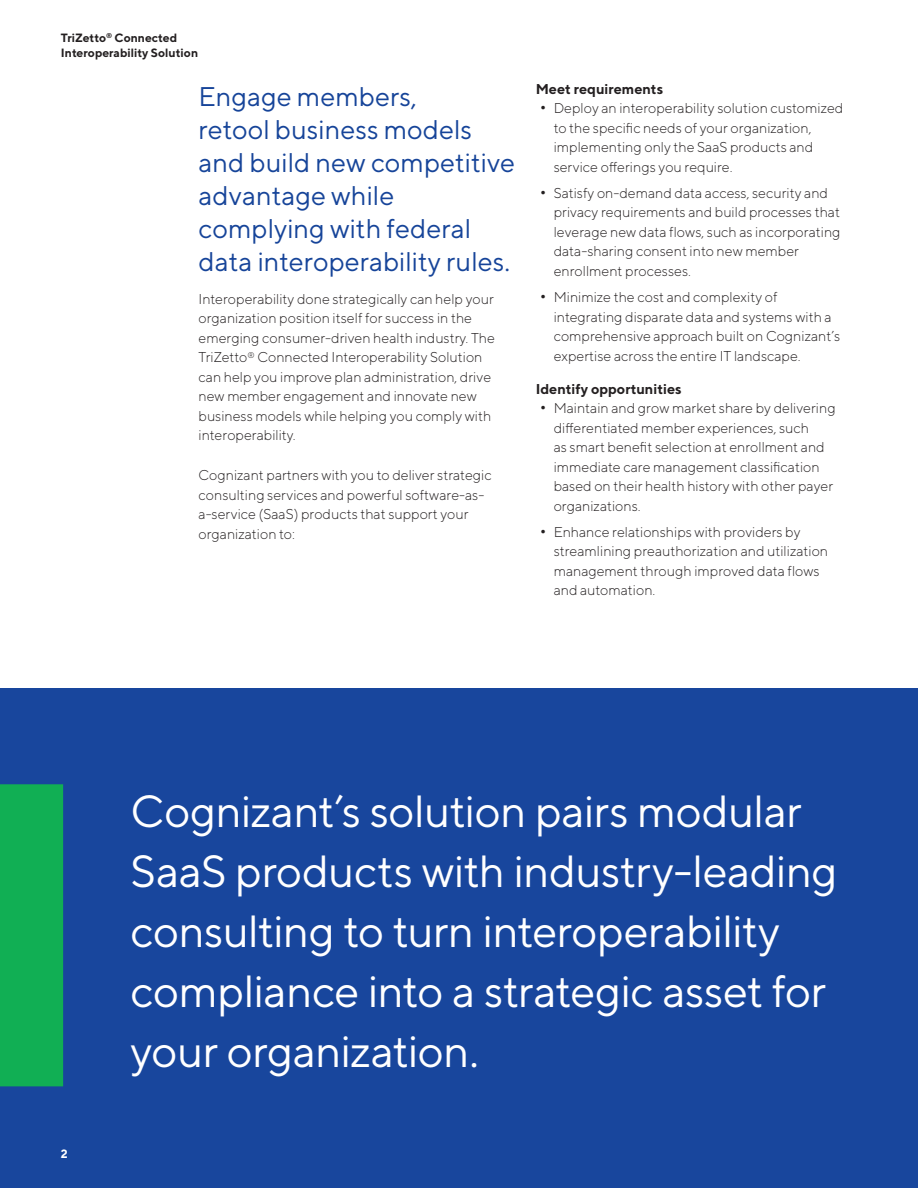
<style>
.page{position:relative;width:918px;height:1188px;background:#fff}
.page>*{position:absolute;margin:0;border:0;box-sizing:border-box;transform-origin:0 0}
.t1{font:45px/60px "TT Norms";letter-spacing:-.015em;color:#fff}
.t2{font:27px/33px "TT Norms";color:#164499}
.t3{font:300 14.25px/19.5px "TT Norms";color:#231f20}
.t4{font:700 14.25px "TT Norms";color:#231f20}
.t5{font:700 12px/15px "TT Norms";color:#231f20}
.t6{font:700 12px "TT Norms";color:#fff}
.s1{font-weight:700}
</style>
<div class="page">
<div style="left:0;top:688px;width:918px;height:500px;background:#18469d"></div>
<div style="left:0;top:784px;width:63px;height:302px;background:#11af54"></div>
<p class="t5" style="left:61px;top:30px;width:139px">TriZetto<sup>®</sup> Connected<br>Interoperability Solution</p>
<h2 class="t2" style="left:199px;top:79px;width:318px">Engage members,<br>retool business models and build new competitive advantage while complying with federal data interoperability rules.</h2>
<p class="t3" style="left:199px;top:289px;width:298px">Interoperability done strategically can help your organization position itself for success in the emerging consumer-driven health industry. The TriZetto<sup>®</sup> Connected Interoperability Solution can help you improve plan administration, drive new member engagement and innovate new business models while helping you comply with interoperability.</p>
<p class="t3" style="left:199px;top:465px;width:295px">Cognizant partners with you to deliver strategic consulting services and powerful software-as&shy;a-service (SaaS) products that support your organization to:</p>
<p class="t4" style="left:536px;top:80px;width:129px">Meet requirements</p>
<p class="t3" style="left:554px;top:98px;width:291px;text-indent:-13px"><span class="s1">•</span> Deploy an interoperability solution customized to the specific needs of your organization, implementing only the SaaS products and service offerings you require.</p>
<p class="t3" style="left:554px;top:183px;width:288px;text-indent:-13px"><span class="s1">•</span> Satisfy on-demand data access, security and privacy requirements and build processes that leverage new data flows, such as incorporating data-sharing consent into new member enrollment processes.</p>
<p class="t3" style="left:554px;top:287px;width:288px;text-indent:-13px"><span class="s1">•</span> Minimize the cost and complexity of integrating disparate data and systems with a comprehensive approach built on Cognizant’s expertise across the entire IT landscape.</p>
<p class="t4" style="left:536px;top:380px;width:147px">Identify opportunities</p>
<p class="t3" style="left:554px;top:398px;width:284px;text-indent:-13px"><span class="s1">•</span> Maintain and grow market share by delivering differentiated member experiences, such<br>as smart benefit selection at enrollment and immediate care management classification based on their health history with other payer organizations.</p>
<p class="t3" style="left:554px;top:522px;width:276px;text-indent:-13px"><span class="s1">•</span> Enhance relationships with providers by streamlining preauthorization and utilization management through improved data flows and automation.</p>
<p class="t6" style="left:61px;top:1146px;width:8px">2</p>
<h1 class="t1" style="left:131px;top:781px;width:709px">Cognizant’s solution pairs modular SaaS products with industry-leading consulting to turn interoperability compliance into a strategic asset for your organization.</h1>
</div>
